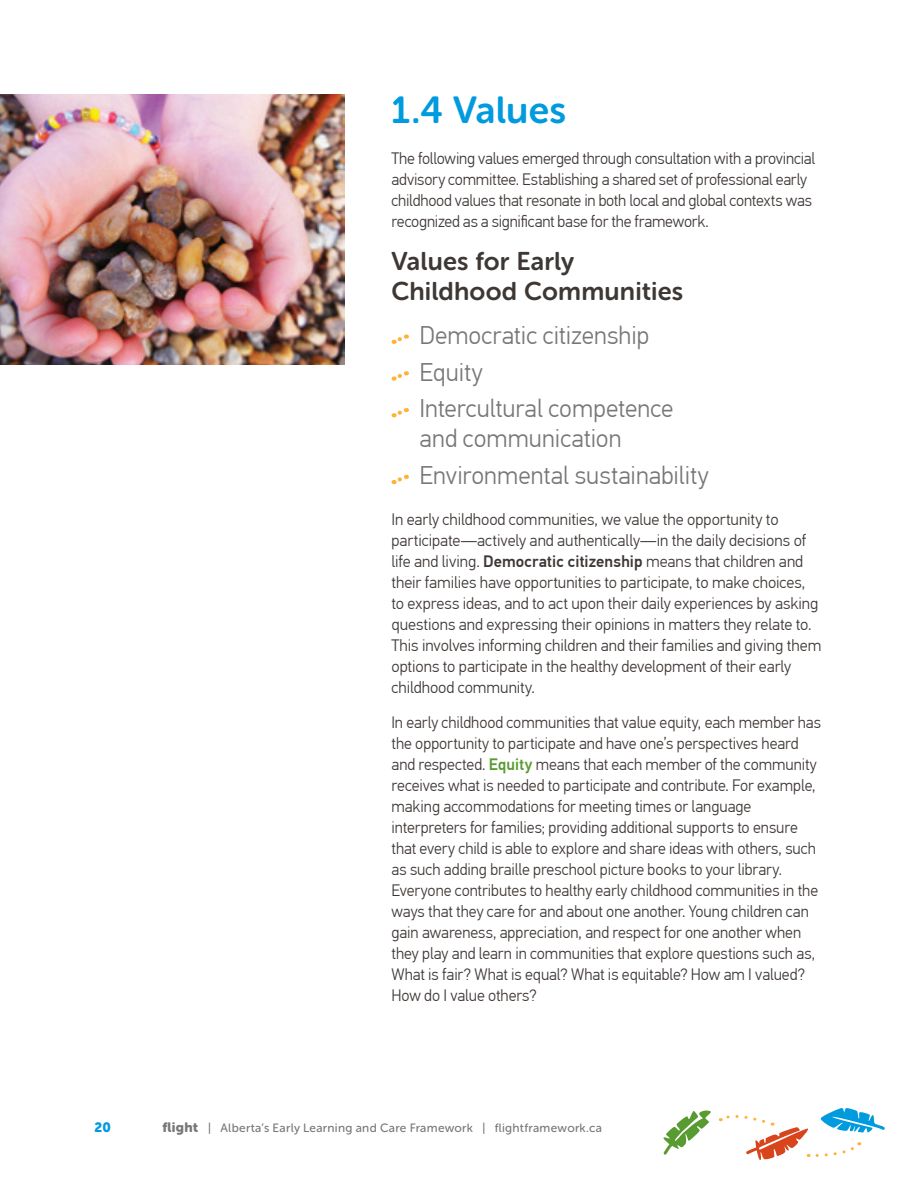
<style>
.page{position:relative;width:918px;height:1188px;background:#fff}
.page>*{position:absolute;margin:0;border:0;box-sizing:border-box;transform-origin:0 0}
.Content_Header_Blue{font:37.5px "Museo Sans Rounded 700";letter-spacing:.005em;color:#009bde}
.Pull_Out_Copy_Grey{font:300 25.5px/30px "PF Din Text Pro";color:#77777a}
.Header_2_Grey___17pt{font:25.5px/30px "Museo Sans Rounded 700";letter-spacing:.01em;color:#3e3835}
.Body_Copy_Dark___11p{font:300 16.5px/21px "PF Din Text Pro";letter-spacing:-.005em;color:#3e3835}
.t1{font:13.5px "Museo Sans Rounded 900";color:#009bde}
.t2{font:12px "Museo Sans Rounded 500";letter-spacing:.025em;color:#77777a}
.s1{font-weight:500}
.s2{font-weight:500;color:#589b31}
.s3{font-family:"Museo Sans Rounded 900";font-size:13.5px}
</style>
<div class="page">
<svg style="left:663px;top:1110px;width:48px;height:45px"></svg>
<svg style="left:720px;top:1108px;width:165px;height:52px"></svg>
<svg style="left:394px;top:334px;width:14px;height:10px"></svg>
<svg style="left:394px;top:371px;width:14px;height:10px"></svg>
<svg style="left:394px;top:408px;width:14px;height:10px"></svg>
<svg style="left:394px;top:474px;width:14px;height:11px"></svg>
<img style="left:0;top:94px;width:344px;height:270px">
<p class="Content_Header_Blue" style="left:392px;top:89px;width:176px">1.4 Values</p>
<p class="Body_Copy_Dark___11p" style="left:392px;top:148px;width:425px">The following values emerged through consultation with a provincial advisory committee. Establishing a shared set of professional early childhood values that resonate in both local and global contexts was recognized as a significant base for the framework.</p>
<p class="Header_2_Grey___17pt" style="left:392px;top:247px;width:293px">Values for Early<br>Childhood Communities</p>
<p class="Pull_Out_Copy_Grey" style="left:420px;top:321px;width:231px">Democratic citizenship</p>
<p class="Pull_Out_Copy_Grey" style="left:420px;top:357px;width:65px">Equity</p>
<p class="Pull_Out_Copy_Grey" style="left:420px;top:394px;width:255px">Intercultural competence and communication</p>
<p class="Pull_Out_Copy_Grey" style="left:420px;top:461px;width:291px">Environmental sustainability</p>
<p class="Body_Copy_Dark___11p" style="left:392px;top:509px;width:431px">In early childhood communities, we value the opportunity to participate—actively and authentically—in the daily decisions of life and living. <span class="s1">Democratic citizenship</span> means that children and their families have opportunities to participate, to make choices, to express ideas, and to act upon their daily experiences by asking questions and expressing their opinions in matters they relate to.<br>This involves informing children and their families and giving them options to participate in the healthy development of their early childhood community.</p>
<p class="Body_Copy_Dark___11p" style="left:392px;top:712px;width:431px">In early childhood communities that value equity, each member has the opportunity to participate and have one’s perspectives heard and respected. <span class="s2">Equity</span> means that each member of the community receives what is needed to participate and contribute. For example, making accommodations for meeting times or language interpreters for families; providing additional supports to ensure that every child is able to explore and share ideas with others, such as such adding braille preschool picture books to your library.<br>Everyone contributes to healthy early childhood communities in the ways that they care for and about one another. Young children can gain awareness, appreciation, and respect for one another when they play and learn in communities that explore questions such as, What is fair? What is equal? What is equitable? How am I valued?<br>How do I value others?</p>
<p class="t1" style="left:94px;top:1120px;width:18px">20</p>
<p class="t2" style="left:162px;top:1122px;width:441px"><span class="s3">flight</span> | Alberta’s Early Learning and Care Framework | flightframework.ca</p>
</div>
